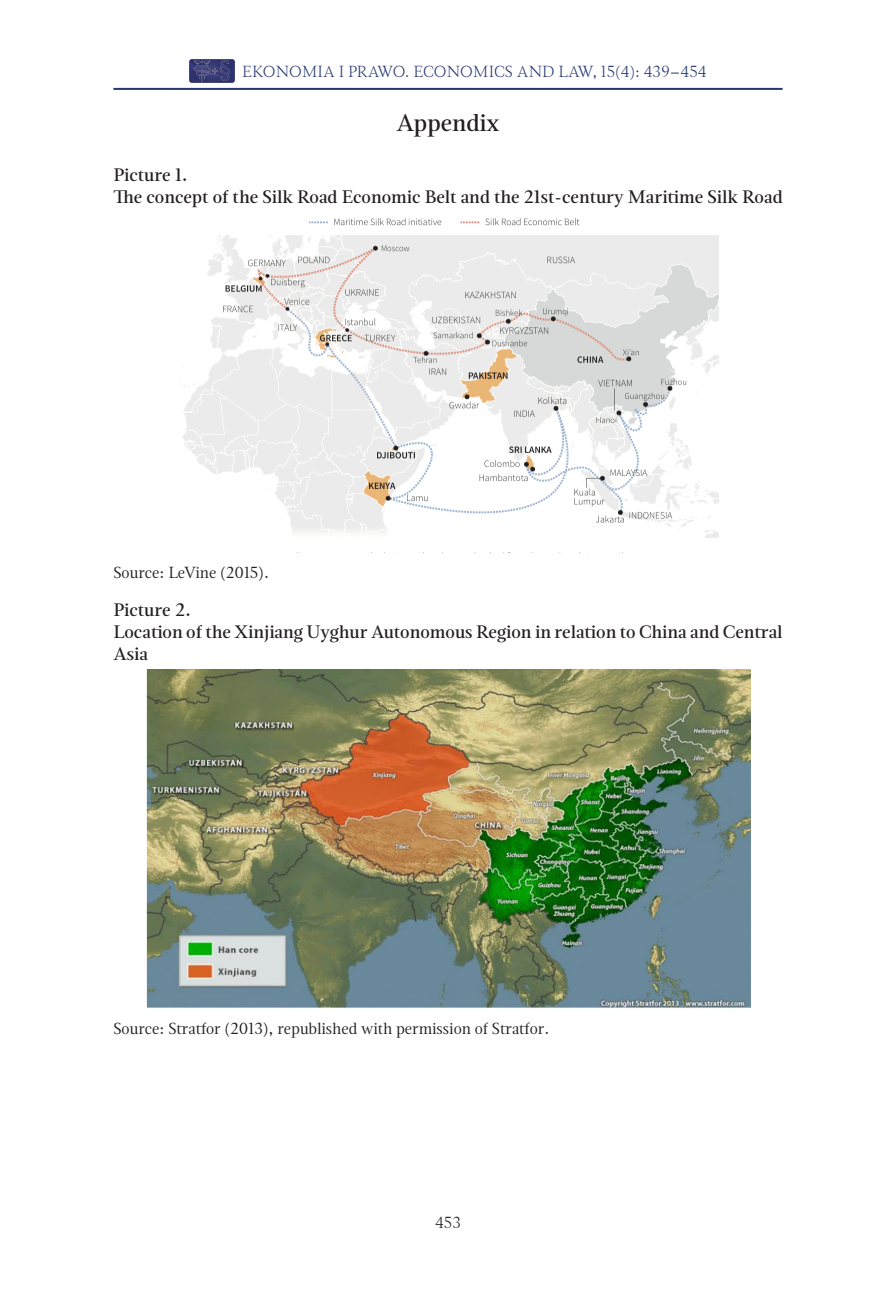
<style>
.page{position:relative;width:896px;height:1293px;background:#fff}
.page>*{position:absolute;margin:0;border:0;box-sizing:border-box;transform-origin:0 0}
.Tytuły__1{font:500 24px "Magneta";color:#231f20}
.Obiekt_tytuł{font:500 18px/21.6px "Magneta";color:#231f20}
.Obiekt_numer{font:500 18px "Magneta";color:#231f20}
.Źródło{font:16px "Magneta";color:#231f20}
.t1{font:100 16px "Magneta";color:#263771}
.t2{font:100 16px "Magneta";color:#231f20}
</style>
<div class="page">
<hr style="left:113px;top:88px;width:669px;height:2px;background:#263771">
<img style="left:189px;top:60px;width:46px;height:22px">
<img style="left:180px;top:218px;width:539px;height:335px">
<img style="left:146px;top:669px;width:604px;height:340px">
<p class="t1" style="left:242px;top:60px;width:466px">EKONOMIA I PRAWO. ECONOMICS AND LAW, 15(4): 439–454</p>
<p class="Tytuły__1" style="left:396px;top:107px;width:105px">Appendix</p>
<p class="Obiekt_numer" style="left:113px;top:163px;width:76px">Picture 1.</p>
<p class="Obiekt_tytuł" style="left:113px;top:186px;width:671px">The concept of the Silk Road Economic Belt and the 21st-century Maritime Silk Road</p>
<p class="Źródło" style="left:113px;top:561px;width:157px">Source: LeVine (2015).</p>
<p class="Obiekt_numer" style="left:113px;top:598px;width:79px">Picture 2.</p>
<p class="Obiekt_tytuł" style="left:113px;top:620px;width:670px">Location of the Xinjiang Uyghur Autonomous Region in relation to China and Central<br>Asia</p>
<p class="Źródło" style="left:113px;top:1018px;width:437px">Source: Stratfor (2013), republished with permission of Stratfor.</p>
<p class="t2" style="left:435px;top:1211px;width:27px">453</p>
</div>
